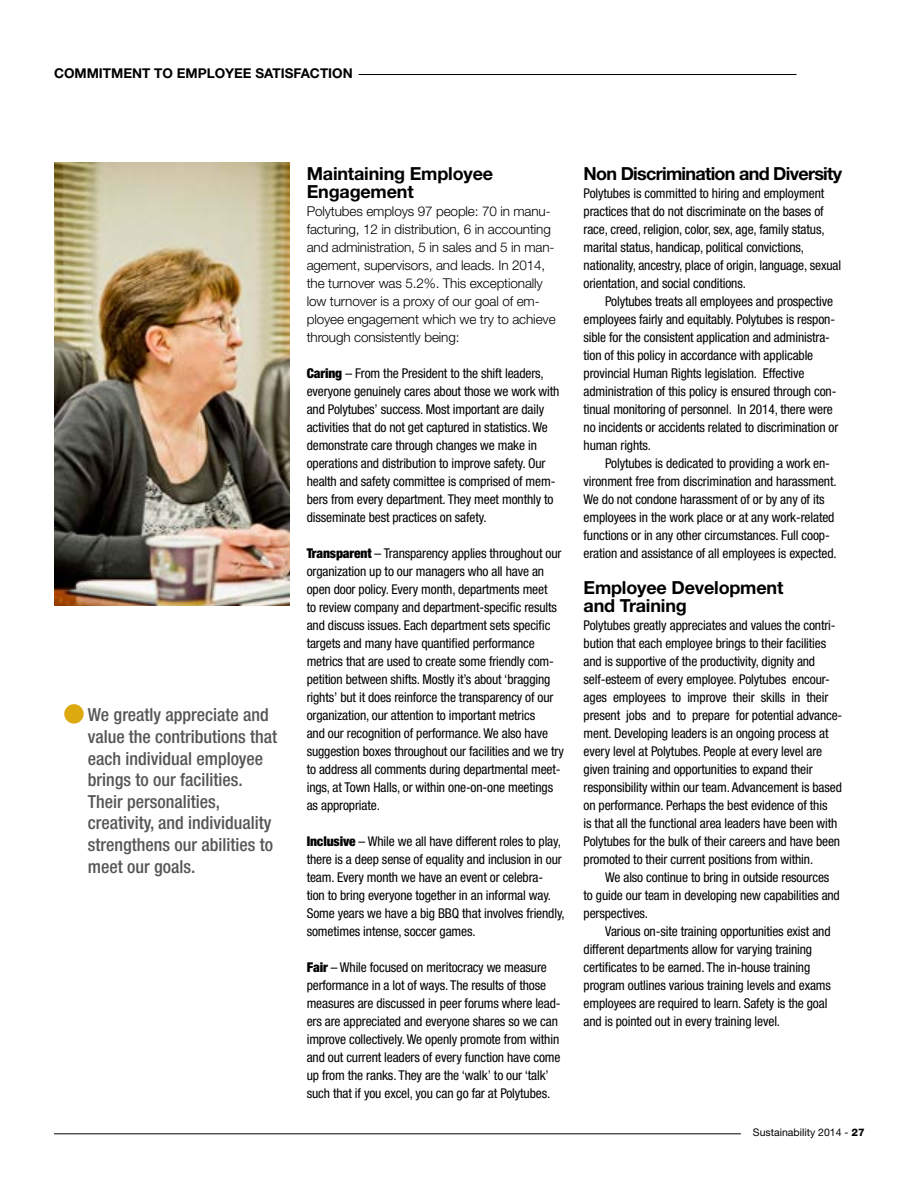
<style>
.page{position:relative;width:918px;height:1188px;background:#fff}
.page>*{position:absolute;margin:0;border:0;box-sizing:border-box;transform-origin:0 0}
.t1{font:500 condensed 18px/21.6px "Helvetica Neue LT Std";color:#565659}
.t2{font:700 18px/18px "Helvetica Neue LT Std";letter-spacing:-.01em;color:#000}
.t3{font:700 18px "Helvetica Neue LT Std";letter-spacing:-.04em;color:#000}
.t4{font:condensed 13.5px/18px "Helvetica Neue LT Std";letter-spacing:-.01em;color:#000}
.t5{font:300 13.5px/18px "Helvetica Neue LT Std";letter-spacing:-.01em;color:#000}
.t6{font:700 13.5px "Helvetica Neue LT Std";color:#000}
.t7{font:10.5px "Helvetica Neue LT Std";color:#000}
.s1{font-weight:900}
.s2{font-weight:800}
</style>
<div class="page">
<hr style="left:54px;top:1134px;width:687px;height:1px;background:#000">
<hr style="left:359px;top:74px;width:437px;height:1px;background:#000">
<img style="left:54px;top:162px;width:235px;height:444px">
<div style="left:64px;top:704px;width:20px;height:20px;background:#dca90e;border-radius:50%"></div>
<p class="t6" style="left:54px;top:65px;width:300px">COMMITMENT TO EMPLOYEE SATISFACTION</p>
<h1 class="t1" style="left:88px;top:704px;width:191px">We greatly appreciate and value the contributions that each individual employee brings to our facilities.<br>Their personalities, creativity, and individuality strengthens our abilities to meet our goals.</h1>
<h1 class="t2" style="left:307px;top:164px;width:188px">Maintaining Employee<br>Engagement</h1>
<p class="t5" style="left:307px;top:202px;width:250px">Polytubes employs 97 people: 70 in manu&shy;facturing, 12 in distribution, 6 in accounting and administration, 5 in sales and 5 in man&shy;agement, supervisors, and leads. In 2014, the turnover was 5.2%. This exceptionally low turnover is a proxy of our goal of em&shy;ployee engagement which we try to achieve through consistently being:</p>
<p class="t4" style="left:307px;top:364px;width:254px"><span class="s1">Caring</span> – From the President to the shift leaders, everyone genuinely cares about those we work with and Polytubes’ success. Most important are daily activities that do not get captured in statistics. We demonstrate care through changes we make in operations and distribution to improve safety. Our health and safety committee is comprised of mem&shy;bers from every department. They meet monthly to disseminate best practices on safety.</p>
<p class="t4" style="left:307px;top:544px;width:259px"><span class="s1">Transparent</span> – Transparency applies throughout our organization up to our managers who all have an open door policy. Every month, departments meet<br>to review company and department-specific results and discuss issues. Each department sets specific targets and many have quantified performance metrics that are used to create some friendly com&shy;petition between shifts. Mostly it’s about ‘bragging rights’ but it does reinforce the transparency of our organization, our attention to important metrics<br>and our recognition of performance. We also have suggestion boxes throughout our facilities and we try to address all comments during departmental meet&shy;ings, at Town Halls, or within one-on-one meetings as appropriate.</p>
<p class="t4" style="left:307px;top:832px;width:260px"><span class="s1">Inclusive</span> – While we all have different roles to play, there is a deep sense of equality and inclusion in our team. Every month we have an event or celebra-<br>tion to bring everyone together in an informal way.<br>Some years we have a big BBQ that involves friendly, sometimes intense, soccer games.</p>
<p class="t4" style="left:307px;top:958px;width:255px"><span class="s1">Fair</span> – While focused on meritocracy we measure performance in a lot of ways. The results of those measures are discussed in peer forums where lead&shy;ers are appreciated and everyone shares so we can improve collectively. We openly promote from within and out current leaders of every function have come up from the ranks. They are the ‘walk’ to our ‘talk’ such that if you excel, you can go far at Polytubes.</p>
<h1 class="t3" style="left:584px;top:162px;width:260px">Non Discrimination and Diversity</h1>
<p class="t4" style="left:584px;top:184px;width:259px">Polytubes is committed to hiring and employment practices that do not discriminate on the bases of race, creed, religion, color, sex, age, family status, marital status, handicap, political convictions, nationality, ancestry, place of origin, language, sexual orientation, and social conditions.</p>
<p class="t4" style="left:584px;top:292px;width:256px;text-indent:22px">Polytubes treats all employees and prospective employees fairly and equitably. Polytubes is respon&shy;sible for the consistent application and administra&shy;tion of this policy in accordance with applicable provincial Human Rights legislation. Effective administration of this policy is ensured through con&shy;tinual monitoring of personnel. In 2014, there were no incidents or accidents related to discrimination or human rights.</p>
<p class="t4" style="left:584px;top:454px;width:255px;text-indent:22px">Polytubes is dedicated to providing a work en&shy;vironment free from discrimination and harassment.<br>We do not condone harassment of or by any of its employees in the work place or at any work-related functions or in any other circumstances. Full coop&shy;eration and assistance of all employees is expected.</p>
<h1 class="t2" style="left:584px;top:578px;width:201px">Employee Development and Training</h1>
<p class="t4" style="left:584px;top:616px;width:260px">Polytubes greatly appreciates and values the contri&shy;bution that each employee brings to their facilities and is supportive of the productivity, dignity and self-esteem of every employee. Polytubes encour&shy;ages employees to improve their skills in their present jobs and to prepare for potential advance&shy;ment. Developing leaders is an ongoing process at every level at Polytubes. People at every level are given training and opportunities to expand their responsibility within our team. Advancement is based on performance. Perhaps the best evidence of this<br>is that all the functional area leaders have been with Polytubes for the bulk of their careers and have been promoted to their current positions from within.</p>
<p class="t4" style="left:584px;top:868px;width:258px;text-indent:22px">We also continue to bring in outside resources to guide our team in developing new capabilities and perspectives.</p>
<p class="t4" style="left:584px;top:922px;width:249px;text-indent:22px">Various on-site training opportunities exist and different departments allow for varying training certificates to be earned. The in-house training program outlines various training levels and exams employees are required to learn. Safety is the goal and is pointed out in every training level.</p>
<p class="t7" style="left:753px;top:1126px;width:113px">Sustainability 2014 - <span class="s2">27</span></p>
</div>
